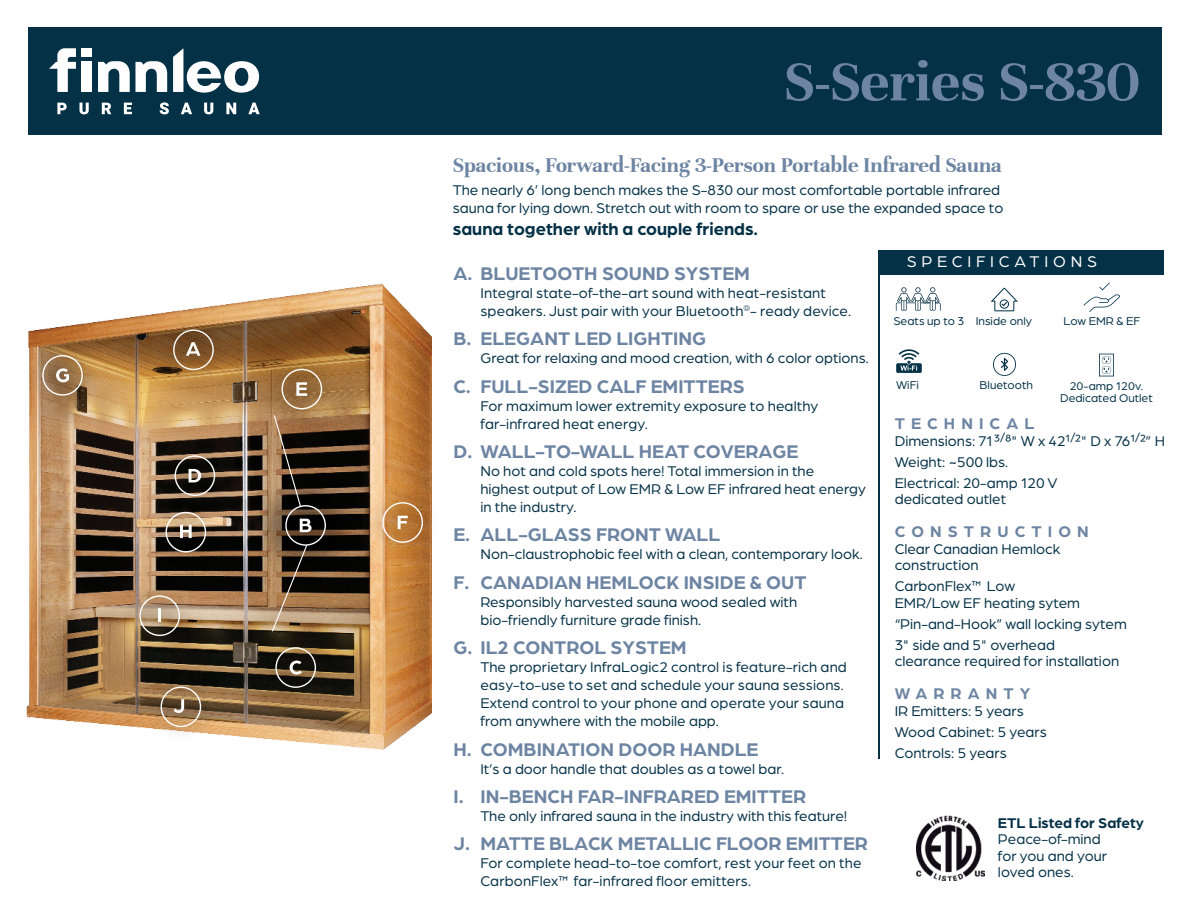
<style>
.page{position:relative;width:1188px;height:918px;background:#fff}
.page>*{position:absolute;margin:0;border:0;box-sizing:border-box;transform-origin:0 0}
.t1{font:700 61.5px "Unna";color:#6d84a2}
.t2{font:700 22.5px "Unna";color:#6d84a2}
.t3{font:700 19.5px "Arboria";color:#6d84a2}
.t4{font:700 18px "Arboria";color:#053147}
.t5{font:700 16.5px "Arboria";letter-spacing:.37em;color:#6d84a2}
.t6{font:16.5px "Arboria";letter-spacing:.29em;color:#fff}
.t7{font:15px/18px "Arboria";color:#053147}
.t8{font:700 15px "Arboria";color:#053147}
.t9{font:12px/12px "Arboria";color:#053147;text-align:center}
</style>
<div class="page">
<svg style="left:1099px;top:354px;width:15px;height:22px"></svg>
<img style="left:26px;top:283px;width:405px;height:467px">
<img style="left:917px;top:816px;width:67px;height:64px">
<div style="left:878px;top:250px;width:286px;height:24px;background:#053147"></div>
<svg style="left:896px;top:349px;width:26px;height:24px"></svg>
<svg style="left:993px;top:353px;width:23px;height:23px"></svg>
<svg style="left:991px;top:288px;width:27px;height:23px"></svg>
<svg style="left:1084px;top:283px;width:36px;height:29px"></svg>
<img style="left:150px;top:307px;width:86px;height:86px">
<svg style="left:173px;top:330px;width:41px;height:40px;background:#906c47"></svg>
<img style="left:253px;top:625px;width:86px;height:86px">
<svg style="left:275px;top:647px;width:41px;height:41px;background:#554c3d"></svg>
<hr style="left:878px;top:269px;width:2px;height:490px;background:#053147">
<img style="left:244px;top:464px;width:123px;height:123px">
<img style="left:263px;top:483px;width:86px;height:86px">
<img style="left:326px;top:496px;width:8px;height:59px">
<img style="left:152px;top:433px;width:86px;height:86px">
<svg style="left:175px;top:455px;width:40px;height:34px"></svg>
<img style="left:259px;top:346px;width:86px;height:86px">
<svg style="left:271px;top:369px;width:55px;height:264px;background:#6e553c"></svg>
<img style="left:360px;top:480px;width:72px;height:85px">
<svg style="left:382px;top:502px;width:41px;height:41px;background:#c48e56"></svg>
<img style="left:26px;top:332px;width:80px;height:86px">
<svg style="left:42px;top:355px;width:41px;height:41px;background:#a58664"></svg>
<img style="left:143px;top:489px;width:86px;height:86px">
<svg style="left:166px;top:512px;width:40px;height:40px;background:#7b6c5c"></svg>
<img style="left:117px;top:573px;width:86px;height:86px">
<svg style="left:139px;top:595px;width:41px;height:41px;background:#9f876d"></svg>
<hr style="left:158px;top:608px;width:3px;height:14px;background:#fff">
<img style="left:138px;top:664px;width:86px;height:86px">
<svg style="left:161px;top:687px;width:40px;height:40px;background:#a28462"></svg>
<svg style="left:896px;top:287px;width:45px;height:24px"></svg>
<div style="left:28px;top:27px;width:1134px;height:108px;background:#053147"></div>
<svg style="left:102px;top:103px;width:9px;height:11px"></svg>
<svg style="left:57px;top:103px;width:10px;height:11px"></svg>
<svg style="left:181px;top:103px;width:11px;height:11px"></svg>
<svg style="left:248px;top:103px;width:12px;height:11px"></svg>
<div style="left:82px;top:62px;width:10px;height:30px;background:#fff"></div>
<svg style="left:98px;top:61px;width:69px;height:31px"></svg>
<svg style="left:173px;top:48px;width:86px;height:45px"></svg>
<div style="left:82px;top:48px;width:10px;height:9px;background:#fff"></div>
<svg style="left:49px;top:48px;width:27px;height:44px"></svg>
<svg style="left:124px;top:103px;width:8px;height:11px"></svg>
<svg style="left:204px;top:103px;width:9px;height:11px"></svg>
<svg style="left:160px;top:102px;width:9px;height:12px"></svg>
<svg style="left:226px;top:103px;width:10px;height:11px"></svg>
<svg style="left:79px;top:103px;width:10px;height:11px"></svg>
<h1 class="t1" style="left:784px;top:55px;width:357px">S-Series S-830</h1>
<h2 class="t2" style="left:453px;top:155px;width:550px">Spacious, Forward-Facing 3-Person Portable Infrared Sauna</h2>
<p class="t7" style="left:453px;top:182px;width:552px">The nearly 6’ long bench makes the S-830 our most comfortable portable infrared sauna for lying down. Stretch out with room to spare or use the expanded space to</p>
<p class="t4" style="left:453px;top:222px;width:307px">sauna together with a couple friends.</p>
<h3 class="t3" style="left:453px;top:266px;width:298px">A. BLUETOOTH SOUND SYSTEM</h3>
<p class="t7" style="left:480px;top:284px;width:372px">Integral state-of-the-art sound with heat-resistant speakers. Just pair with your Bluetooth<sup>®</sup>- ready device.</p>
<h3 class="t3" style="left:453px;top:331px;width:254px">B. ELEGANT LED LIGHTING</h3>
<p class="t7" style="left:480px;top:350px;width:390px">Great for relaxing and mood creation, with 6 color options.</p>
<h3 class="t3" style="left:453px;top:379px;width:293px">C. FULL-SIZED CALF EMITTERS</h3>
<p class="t7" style="left:480px;top:397px;width:339px">For maximum lower extremity exposure to healthy far-infrared heat energy.</p>
<h3 class="t3" style="left:453px;top:444px;width:346px">D. WALL-TO-WALL HEAT COVERAGE</h3>
<p class="t7" style="left:480px;top:462px;width:387px">No hot and cold spots here! Total immersion in the highest output of Low EMR &amp; Low EF infrared heat energy in the industry.</p>
<h3 class="t3" style="left:453px;top:527px;width:268px">E. ALL-GLASS FRONT WALL</h3>
<p class="t7" style="left:480px;top:546px;width:384px">Non-claustrophobic feel with a clean, contemporary look.</p>
<h3 class="t3" style="left:453px;top:575px;width:355px">F. CANADIAN HEMLOCK INSIDE &amp; OUT</h3>
<p class="t7" style="left:480px;top:593px;width:318px">Responsibly harvested sauna wood sealed with bio-friendly furniture grade finish.</p>
<h3 class="t3" style="left:453px;top:640px;width:235px">G. IL2 CONTROL SYSTEM</h3>
<p class="t7" style="left:480px;top:659px;width:368px">The proprietary InfraLogic2 control is feature-rich and easy-to-use to set and schedule your sauna sessions.<br>Extend control to your phone and operate your sauna from anywhere with the mobile app.</p>
<h3 class="t3" style="left:453px;top:742px;width:307px">H. COMBINATION DOOR HANDLE</h3>
<p class="t7" style="left:480px;top:760px;width:305px">It’s a door handle that doubles as a towel bar.</p>
<h3 class="t3" style="left:453px;top:789px;width:354px">I. IN-BENCH FAR-INFRARED EMITTER</h3>
<p class="t7" style="left:480px;top:807px;width:368px">The only infrared sauna in the industry with this feature!</p>
<h3 class="t3" style="left:453px;top:836px;width:416px">J. MATTE BLACK METALLIC FLOOR EMITTER</h3>
<p class="t7" style="left:480px;top:855px;width:383px">For complete head-to-toe comfort, rest your feet on the<br>CarbonFlex™ far-infrared floor emitters.</p>
<p class="t6" style="left:907px;top:255px;width:192px">SPECIFICATIONS</p>
<p class="t9" style="left:976px;top:315px;width:58px">Inside only</p>
<p class="t9" style="left:893px;top:315px;width:72px">Seats up to 3</p>
<p class="t9" style="left:1063px;top:315px;width:78px">Low EMR &amp; EF</p>
<p class="t9" style="left:896px;top:380px;width:24px">WiFi</p>
<p class="t9" style="left:980px;top:380px;width:55px">Bluetooth</p>
<p class="t9" style="left:1060px;top:380px;width:94px">20-amp 120v.<br>Dedicated Outlet</p>
<p class="t5" style="left:895px;top:417px;width:141px">TECHNICAL</p>
<p class="t7" style="left:895px;top:430px;width:272px;line-height:21px">Dimensions: 713<sup>/</sup>8" W x 421<sup>/</sup>2" D x 761<sup>/</sup>2” H<br>Weight: ~500 lbs.<br>Electrical: 20-amp 120 V</p>
<p class="t7" style="left:895px;top:490px;width:113px">dedicated outlet</p>
<p class="t5" style="left:895px;top:525px;width:195px">CONSTRUCTION</p>
<p class="t7" style="left:895px;top:541px;width:167px;line-height:16.5px">Clear Canadian Hemlock construction</p>
<p class="t7" style="left:895px;top:578px;width:187px;line-height:16.5px">CarbonFlex™ Low<br>EMR/Low EF heating sytem</p>
<p class="t7" style="left:895px;top:613px;width:234px;line-height:21px">“Pin-and-Hook” wall locking sytem<br>3" side and 5" overhead</p>
<p class="t7" style="left:895px;top:652px;width:226px">clearance required for installation</p>
<p class="t5" style="left:895px;top:687px;width:137px">WARRANTY</p>
<p class="t7" style="left:895px;top:700px;width:153px;line-height:21px">IR Emitters: 5 years<br>Wood Cabinet: 5 years<br>Controls: 5 years</p>
<p class="t8" style="left:998px;top:817px;width:147px">ETL Listed for Safety</p>
<p class="t7" style="left:998px;top:831px;width:110px;line-height:16.5px">Peace-of-mind for you and your loved ones.</p>
</div>
